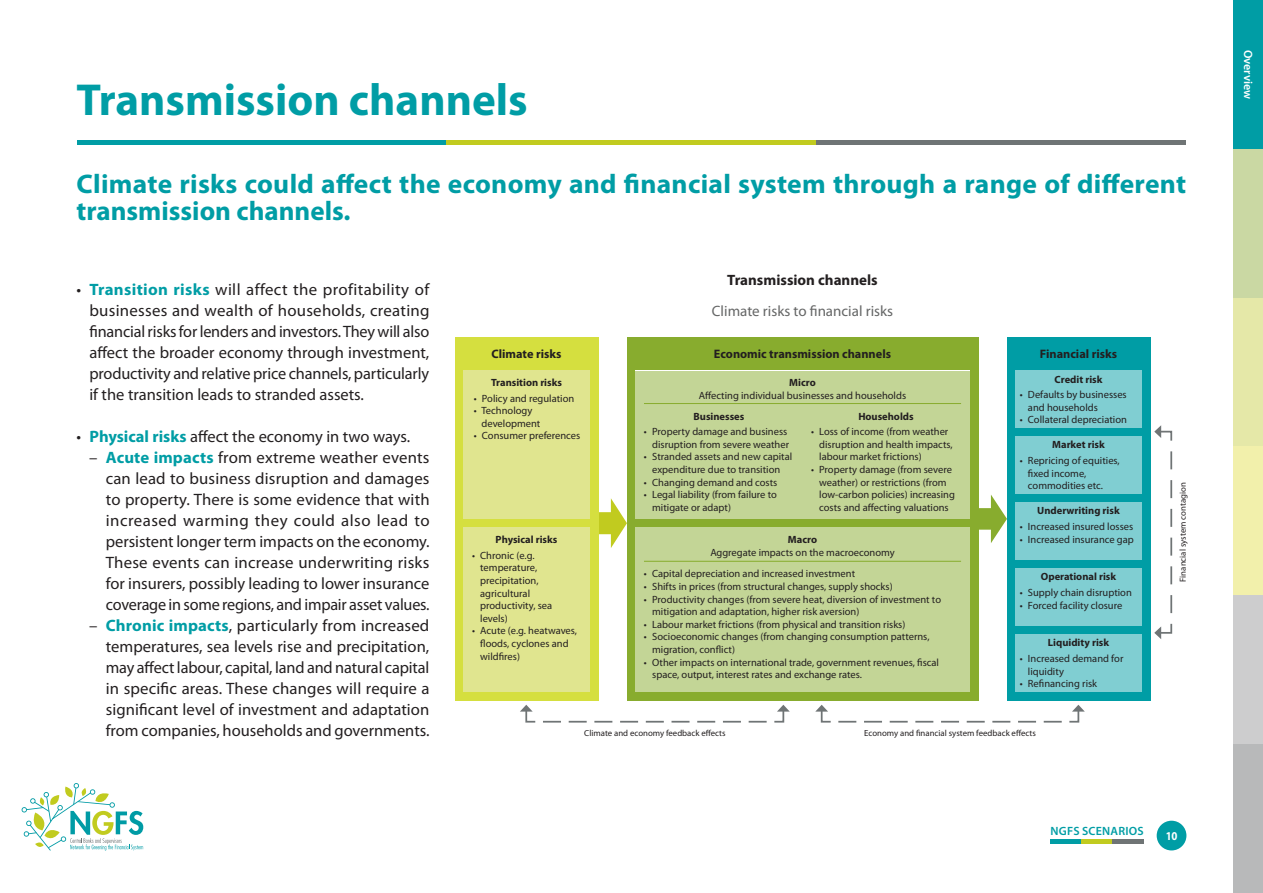
<style>
.page{position:relative;width:1263px;height:893px;background:#fff}
.page>*{position:absolute;margin:0;border:0;box-sizing:border-box;transform-origin:0 0}
.t1{font:700 45px "Myriad Pro";color:#009da5}
.t2{font:700 27px/27px "Myriad Pro";letter-spacing:.01em;color:#009da5}
.t3{font:16.5px/21px "Myriad Pro";color:#231f20;text-align:justify}
.t4{font:15px "Myriad Pro";color:#656666}
.t5{font:700 15px "Myriad Pro";color:#231f20}
.t6{font:700 12.3px "Myriad Pro";color:#231f20}
.t7{font:600 12px "Myriad Pro";letter-spacing:.02em;color:#009da5}
.t8{font:600 12px "Myriad Pro";color:#fff}
.t9{font:700 12px "Myriad Pro";color:#fff;scale:.9 1}
.t10{font:10.5px/12.6px "Myriad Pro";color:#231f20}
.t11{font:700 10.5px "Myriad Pro";color:#231f20}
.t12{font:8.85px "Myriad Pro";color:#231f20}
.s1{font-weight:700;color:#009da5}
</style>
<div class="page">
<hr style="left:1050px;top:840px;width:31px;height:4px;background:#009da5">
<hr style="left:1081px;top:840px;width:32px;height:4px;background:#c1cb1f">
<hr style="left:1113px;top:840px;width:31px;height:4px;background:#6f7475">
<div style="left:1157px;top:821px;width:29px;height:29px;background:#009da5;border-radius:50%"></div>
<svg style="left:21px;top:783px;width:122px;height:67px"></svg>
<div style="left:77px;top:140px;width:369px;height:5px;background:#009da5"></div>
<div style="left:446px;top:140px;width:370px;height:5px;background:#c1cb1f"></div>
<div style="left:816px;top:140px;width:370px;height:5px;background:#6f7475"></div>
<div style="left:1233px;top:0;width:30px;height:149px;background:#009da5"></div>
<div style="left:1233px;top:149px;width:30px;height:149px;background:#cad8a3"></div>
<div style="left:1233px;top:298px;width:30px;height:148px;background:#e5e8a8"></div>
<div style="left:1233px;top:446px;width:30px;height:149px;background:#f2f0ab"></div>
<div style="left:1233px;top:595px;width:30px;height:149px;background:#cdcdce"></div>
<div style="left:1233px;top:744px;width:30px;height:149px;background:#b8b9ba"></div>
<svg style="left:815px;top:705px;width:270px;height:18px"></svg>
<svg style="left:1154px;top:425px;width:19px;height:214px"></svg>
<svg style="left:520px;top:705px;width:270px;height:18px"></svg>
<svg style="left:598px;top:498px;width:29px;height:50px"></svg>
<div style="left:455px;top:337px;width:143px;height:363px;background:#d5df3f"></div>
<div style="left:463px;top:371px;width:126px;height:148px;background:#e0e58f"></div>
<div style="left:463px;top:528px;width:126px;height:164px;background:#e0e58f"></div>
<svg style="left:978px;top:495px;width:29px;height:48px"></svg>
<div style="left:627px;top:337px;width:351px;height:363px;background:#88ac2e"></div>
<div style="left:635px;top:371px;width:334px;height:148px;background:#c3d596"></div>
<hr style="left:644px;top:403px;width:317px;height:1px;background:#88ac2e">
<div style="left:635px;top:528px;width:334px;height:164px;background:#c3d596"></div>
<hr style="left:644px;top:561px;width:317px;height:1px;background:#88ac2e">
<div style="left:1007px;top:337px;width:143px;height:363px;background:#009da5"></div>
<div style="left:1015px;top:634px;width:126px;height:58px;background:#80ced2"></div>
<div style="left:1015px;top:371px;width:126px;height:57px;background:#80ced2"></div>
<div style="left:1015px;top:569px;width:126px;height:57px;background:#80ced2"></div>
<div style="left:1015px;top:437px;width:126px;height:57px;background:#80ced2"></div>
<div style="left:1015px;top:503px;width:126px;height:57px;background:#80ced2"></div>
<h1 class="t1" style="left:77px;top:71px;width:453px">Transmission channels</h1>
<h2 class="t2" style="left:77px;top:169px;width:1111px">Climate risks could affect the economy and financial system through a range of different transmission channels.</h2>
<p class="t3" style="left:89px;top:279px;width:342px;text-indent:-13px">• <span class="s1">Transition risks</span> will affect the profitability of businesses and wealth of households, creating financial risks for lenders and investors. They will also affect the broader economy through investment, productivity and relative price channels, particularly if the transition leads to stranded assets.</p>
<h3 class="t3" style="left:77px;top:426px;width:335px">• <span class="s1">Physical risks</span> affect the economy in two ways.</h3>
<p class="t3" style="left:106px;top:447px;width:325px;text-indent:-16px">– <span class="s1">Acute impacts</span> from extreme weather events can lead to business disruption and damages to property. There is some evidence that with increased warming they could also lead to persistent longer term impacts on the economy.<br>These events can increase underwriting risks for insurers, possibly leading to lower insurance coverage in some regions, and impair asset values.</p>
<p class="t3" style="left:106px;top:615px;width:325px;text-indent:-17px">– <span class="s1">Chronic impacts</span>, particularly from increased temperatures, sea levels rise and precipitation, may affect labour, capital, land and natural capital in specific areas. These changes will require a significant level of investment and adaptation from companies, households and governments.</p>
<h3 class="t5" style="left:727px;top:271px;width:152px">Transmission channels</h3>
<h3 class="t4" style="left:712px;top:302px;width:183px">Climate risks to financial risks</h3>
<p class="t6" style="left:492px;top:346px;width:71px">Climate risks</p>
<p class="t6" style="left:714px;top:346px;width:179px">Economic transmission channels</p>
<p class="t11" style="left:491px;top:376px;width:72px">Transition risks</p>
<p class="t10" style="left:474px;top:392px;width:102px">• Policy and regulation</p>
<p class="t10" style="left:481px;top:404px;width:60px;text-indent:-8px">• Technology development</p>
<p class="t10" style="left:474px;top:429px;width:108px">• Consumer preferences</p>
<p class="t11" style="left:789px;top:376px;width:28px">Micro</p>
<p class="t10" style="left:699px;top:389px;width:209px">Affecting individual businesses and households</p>
<p class="t11" style="left:694px;top:409px;width:52px">Businesses</p>
<p class="t11" style="left:858px;top:409px;width:57px">Households</p>
<p class="t10" style="left:644px;top:425px;width:147px;text-align:right">• Property damage and business disruption from severe weather</p>
<p class="t10" style="left:644px;top:450px;width:150px;text-align:center">• Stranded assets and new capital expenditure due to transition</p>
<p class="t10" style="left:644px;top:476px;width:135px">• Changing demand and costs</p>
<p class="t10" style="left:652px;top:488px;width:126px;text-indent:-8px">• Legal liability (from failure to mitigate or adapt)</p>
<p class="t10" style="left:819px;top:425px;width:135px;text-indent:-8px">• Loss of income (from weather disruption and health impacts, labour market frictions)</p>
<p class="t10" style="left:819px;top:463px;width:137px;text-indent:-8px">• Property damage (from severe weather) or restrictions (from low-carbon policies) increasing costs and affecting valuations</p>
<p class="t11" style="left:496px;top:533px;width:63px">Physical risks</p>
<p class="t10" style="left:480px;top:549px;width:74px;text-indent:-8px">• Chronic (e.g. temperature, precipitation, agricultural productivity, sea levels)</p>
<p class="t10" style="left:480px;top:624px;width:98px;text-indent:-8px">• Acute (e.g. heatwaves, floods, cyclones and wildfires)</p>
<p class="t11" style="left:788px;top:533px;width:31px">Macro</p>
<p class="t10" style="left:710px;top:546px;width:186px">Aggregate impacts on the macroeconomy</p>
<p class="t10" style="left:644px;top:567px;width:213px">• Capital depreciation and increased investment</p>
<p class="t10" style="left:644px;top:580px;width:250px">• Shifts in prices (from structural changes, supply shocks)</p>
<p class="t10" style="left:652px;top:593px;width:290px;text-indent:-8px">• Productivity changes (from severe heat, diversion of investment to mitigation and adaptation, higher risk aversion)</p>
<p class="t10" style="left:644px;top:618px;width:263px">• Labour market frictions (from physical and transition risks)</p>
<p class="t10" style="left:652px;top:630px;width:279px;text-indent:-8px">• Socioeconomic changes (from changing consumption patterns, migration, conflict)</p>
<p class="t10" style="left:652px;top:656px;width:288px;text-indent:-8px">• Other impacts on international trade, government revenues, fiscal space, output, interest rates and exchange rates.</p>
<p class="t6" style="left:1040px;top:346px;width:79px">Financial risks</p>
<p class="t11" style="left:1054px;top:372px;width:49px">Credit risk</p>
<p class="t10" style="left:1028px;top:388px;width:100px;text-indent:-8px">• Defaults by businesses and households</p>
<p class="t10" style="left:1020px;top:413px;width:109px">• Collateral depreciation</p>
<p class="t11" style="left:1052px;top:438px;width:54px">Market risk</p>
<p class="t10" style="left:1028px;top:454px;width:93px;text-indent:-8px">• Repricing of equities, fixed income, commodities etc.</p>
<p class="t11" style="left:1037px;top:504px;width:84px">Underwriting risk</p>
<p class="t10" style="left:1020px;top:520px;width:115px">• Increased insured losses</p>
<p class="t10" style="left:1020px;top:533px;width:116px">• Increased insurance gap</p>
<p class="t11" style="left:1041px;top:570px;width:77px">Operational risk</p>
<p class="t10" style="left:1020px;top:586px;width:114px">• Supply chain disruption</p>
<p class="t10" style="left:1020px;top:599px;width:104px">• Forced facility closure</p>
<p class="t11" style="left:1048px;top:636px;width:63px">Liquidity risk</p>
<p class="t10" style="left:1028px;top:652px;width:97px;text-indent:-8px">• Increased demand for liquidity</p>
<p class="t10" style="left:1020px;top:677px;width:79px">• Refinancing risk</p>
<p class="t12" style="left:584px;top:728px;width:143px">Climate and economy feedback effects</p>
<p class="t12" style="left:864px;top:728px;width:173px">Economy and financial system feedback effects</p>
<p class="t12" style="left:1177px;top:582px;width:101px;rotate:-90deg">Financial system contagion</p>
<p class="t7" style="left:1050px;top:824px;width:95px">NGFS SCENARIOS</p>
<p class="t9" style="left:1166px;top:828px;width:14px">10</p>
<p class="t8" style="left:1256px;top:50px;width:51px;rotate:90deg">Overview</p>
</div>
